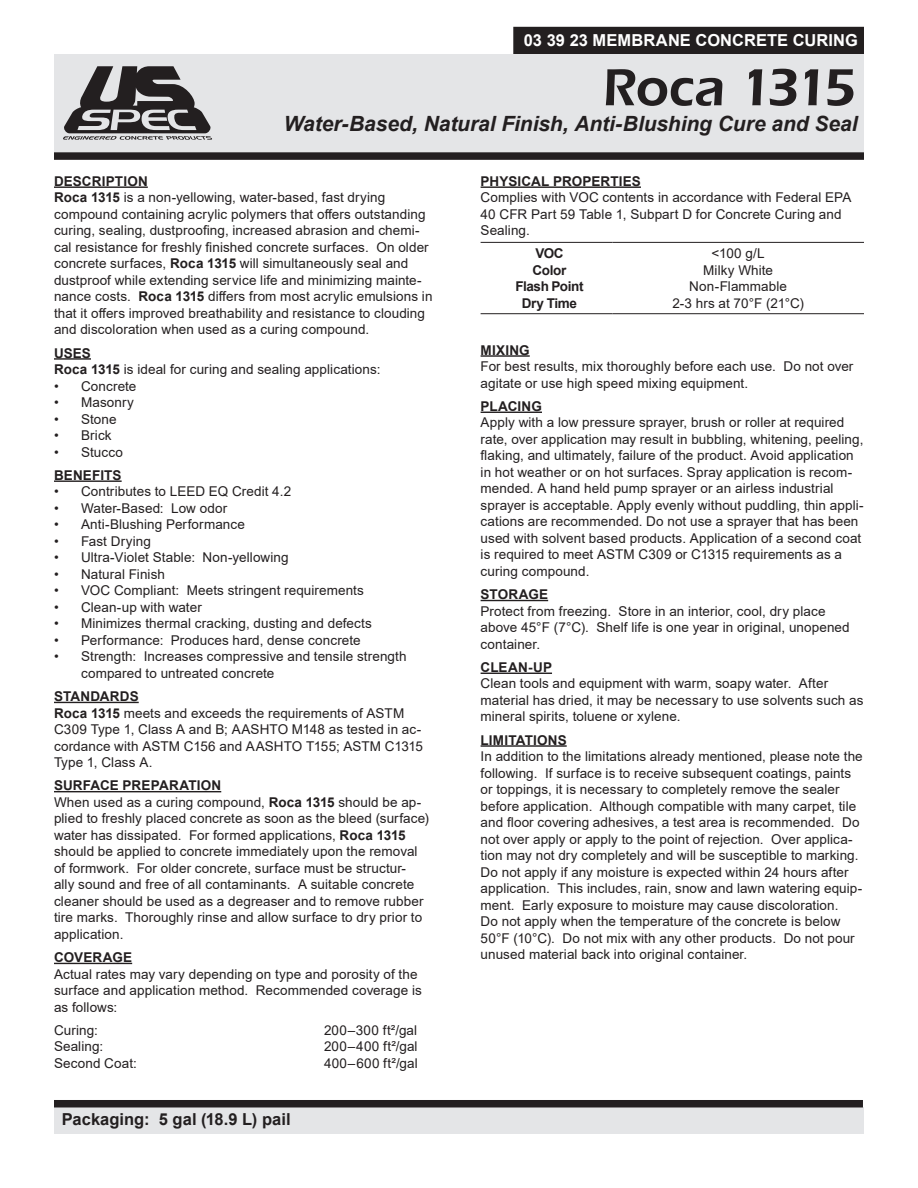
<style>
.page{position:relative;width:918px;height:1188px;background:#fff}
.page>*{position:absolute;margin:0;border:0;box-sizing:border-box;transform-origin:0 0}
.Product_Name{font:600 54px "Eras ITC";letter-spacing:-.05em;color:#231f20}
.Product_Descriptions{font:italic 700 21px "Arial";letter-spacing:-.005em;color:#231f20}
.categories{font:700 16.5px "Arial";letter-spacing:.005em;color:#fff}
.Packaging{font:700 16.5px "Arial";color:#231f20}
.Body_Text{font:13.5px/16.5px "Arial";letter-spacing:.005em;color:#231f20}
.Body_Text_Heading{font:700 13.5px "Arial";letter-spacing:.01em;color:#231f20}
.Body_Text-2{font:700 13.5px "Arial";letter-spacing:-.03em;color:#231f20}
.s1{font-weight:700}
</style>
<div class="page">
<div style="left:54px;top:1108px;width:809px;height:26px;background:#e4e5e7"></div>
<div style="left:54px;top:1100px;width:809px;height:7px;background:#231f20"></div>
<div style="left:54px;top:54px;width:810px;height:98px;background:#e4e5e7"></div>
<div style="left:54px;top:152px;width:810px;height:8px;background:#231f20"></div>
<hr style="left:54px;top:186px;width:94px;height:2px;background:#231f20">
<hr style="left:54px;top:358px;width:37px;height:2px;background:#231f20">
<hr style="left:54px;top:480px;width:68px;height:2px;background:#231f20">
<hr style="left:54px;top:702px;width:85px;height:1px;background:#231f20">
<hr style="left:54px;top:791px;width:167px;height:1px;background:#231f20">
<hr style="left:54px;top:963px;width:78px;height:1px;background:#231f20">
<hr style="left:481px;top:186px;width:160px;height:2px;background:#231f20">
<hr style="left:481px;top:355px;width:49px;height:2px;background:#231f20">
<hr style="left:481px;top:412px;width:61px;height:1px;background:#231f20">
<hr style="left:481px;top:600px;width:67px;height:1px;background:#231f20">
<hr style="left:481px;top:673px;width:71px;height:1px;background:#231f20">
<hr style="left:481px;top:745px;width:86px;height:2px;background:#231f20">
<hr style="left:481px;top:242px;width:131px;height:1px;background:#231f20">
<hr style="left:612px;top:242px;width:252px;height:1px;background:#231f20">
<hr style="left:481px;top:313px;width:131px;height:1px;background:#231f20">
<hr style="left:612px;top:313px;width:252px;height:1px;background:#231f20">
<div style="left:513px;top:27px;width:351px;height:27px;background:#231f20"></div>
<svg style="left:63px;top:66px;width:149px;height:74px"></svg>
<p class="categories" style="left:524px;top:28px;width:336px">03 39 23 MEMBRANE CONCRETE CURING</p>
<p class="Product_Name" style="left:603px;top:57px;width:255px">Roca 1315</p>
<p class="Product_Descriptions" style="left:284px;top:110px;width:575px">Water-Based, Natural Finish, Anti-Blushing Cure and Seal</p>
<p class="Body_Text_Heading" style="left:54px;top:172px;width:95px">DESCRIPTION</p>
<p class="Body_Text" style="left:54px;top:189px;width:380px"><span class="s1">Roca 1315</span> is a non-yellowing, water-based, fast drying compound containing acrylic polymers that offers outstanding curing, sealing, dustproofing, increased abrasion and chemi&shy;cal resistance for freshly finished concrete surfaces. On older concrete surfaces, <span class="s1">Roca 1315</span> will simultaneously seal and dustproof while extending service life and minimizing mainte&shy;nance costs. <span class="s1">Roca 1315</span> differs from most acrylic emulsions in that it offers improved breathability and resistance to clouding and discoloration when used as a curing compound.</p>
<p class="Body_Text_Heading" style="left:54px;top:343px;width:38px">USES</p>
<p class="Body_Text" style="left:54px;top:361px;width:328px"><span class="s1">Roca 1315</span> is ideal for curing and sealing applications:</p>
<p class="Body_Text" style="left:54px;top:377px;width:84px">• Concrete</p>
<p class="Body_Text" style="left:54px;top:394px;width:81px">• Masonry</p>
<p class="Body_Text" style="left:54px;top:410px;width:64px">• Stone</p>
<p class="Body_Text" style="left:54px;top:427px;width:59px">• Brick</p>
<p class="Body_Text" style="left:54px;top:443px;width:71px">• Stucco</p>
<p class="Body_Text_Heading" style="left:54px;top:466px;width:69px">BENEFITS</p>
<p class="Body_Text" style="left:54px;top:483px;width:239px">• Contributes to LEED EQ Credit 4.2</p>
<p class="Body_Text" style="left:54px;top:500px;width:175px">• Water-Based: Low odor</p>
<p class="Body_Text" style="left:54px;top:516px;width:193px">• Anti-Blushing Performance</p>
<p class="Body_Text" style="left:54px;top:533px;width:98px">• Fast Drying</p>
<p class="Body_Text" style="left:54px;top:549px;width:236px">• Ultra-Violet Stable: Non-yellowing</p>
<p class="Body_Text" style="left:54px;top:566px;width:113px">• Natural Finish</p>
<p class="Body_Text" style="left:54px;top:582px;width:311px">• VOC Compliant: Meets stringent requirements</p>
<p class="Body_Text" style="left:54px;top:599px;width:149px">• Clean-up with water</p>
<p class="Body_Text" style="left:54px;top:615px;width:319px">• Minimizes thermal cracking, dusting and defects</p>
<p class="Body_Text" style="left:54px;top:632px;width:308px">• Performance: Produces hard, dense concrete</p>
<p class="Body_Text" style="left:81px;top:648px;width:327px;text-indent:-27px">• Strength: Increases compressive and tensile strength compared to untreated concrete</p>
<p class="Body_Text_Heading" style="left:54px;top:687px;width:86px">STANDARDS</p>
<p class="Body_Text" style="left:54px;top:704px;width:371px"><span class="s1">Roca 1315</span> meets and exceeds the requirements of ASTM C309 Type 1, Class A and B; AASHTO M148 as tested in ac&shy;cordance with ASTM C156 and AASHTO T155; ASTM C1315<br>Type 1, Class A.</p>
<p class="Body_Text_Heading" style="left:54px;top:776px;width:169px">SURFACE PREPARATION</p>
<p class="Body_Text" style="left:54px;top:794px;width:377px">When used as a curing compound, <span class="s1">Roca 1315</span> should be ap&shy;plied to freshly placed concrete as soon as the bleed (surface) water has dissipated. For formed applications, <span class="s1">Roca 1315 </span>should be applied to concrete immediately upon the removal of formwork. For older concrete, surface must be structur&shy;ally sound and free of all contaminants. A suitable concrete cleaner should be used as a degreaser and to remove rubber tire marks. Thoroughly rinse and allow surface to dry prior to application.</p>
<p class="Body_Text_Heading" style="left:54px;top:948px;width:80px">COVERAGE</p>
<p class="Body_Text" style="left:54px;top:965px;width:369px">Actual rates may vary depending on type and porosity of the surface and application method. Recommended coverage is as follows:</p>
<p class="Body_Text" style="left:54px;top:1022px;width:45px">Curing:</p>
<p class="Body_Text" style="left:324px;top:1022px;width:95px">200–300 ft²/gal</p>
<p class="Body_Text" style="left:54px;top:1038px;width:51px">Sealing:</p>
<p class="Body_Text" style="left:324px;top:1038px;width:95px">200–400 ft²/gal</p>
<p class="Body_Text" style="left:54px;top:1055px;width:84px">Second Coat:</p>
<p class="Body_Text" style="left:324px;top:1055px;width:95px">400–600 ft²/gal</p>
<p class="Packaging" style="left:62px;top:1108px;width:230px">Packaging: 5 gal (18.9 L) pail</p>
<p class="Body_Text_Heading" style="left:481px;top:172px;width:162px">PHYSICAL PROPERTIES</p>
<p class="Body_Text" style="left:481px;top:189px;width:373px">Complies with VOC contents in accordance with Federal EPA<br>40 CFR Part 59 Table 1, Subpart D for Concrete Curing and<br>Sealing.</p>
<p class="Body_Text-2" style="left:535px;top:244px;width:30px">VOC</p>
<p class="Body_Text-2" style="left:533px;top:260px;width:35px">Color</p>
<p class="Body_Text-2" style="left:515px;top:277px;width:70px">Flash Point</p>
<p class="Body_Text-2" style="left:522px;top:293px;width:57px">Dry Time</p>
<p class="Body_Text" style="left:712px;top:245px;width:55px">&lt;100 g/L</p>
<p class="Body_Text" style="left:703px;top:262px;width:71px">Milky White</p>
<p class="Body_Text" style="left:689px;top:278px;width:99px">Non-Flammable</p>
<p class="Body_Text" style="left:672px;top:295px;width:133px">2-3 hrs at 70°F (21°C)</p>
<p class="Body_Text_Heading" style="left:481px;top:340px;width:51px">MIXING</p>
<p class="Body_Text" style="left:481px;top:358px;width:374px">For best results, mix thoroughly before each use. Do not over agitate or use high speed mixing equipment.</p>
<p class="Body_Text_Heading" style="left:481px;top:397px;width:63px">PLACING</p>
<p class="Body_Text" style="left:481px;top:414px;width:384px">Apply with a low pressure sprayer, brush or roller at required rate, over application may result in bubbling, whitening, peeling, flaking, and ultimately, failure of the product. Avoid application in hot weather or on hot surfaces. Spray application is recom&shy;mended. A hand held pump sprayer or an airless industrial sprayer is acceptable. Apply evenly without puddling, thin appli&shy;cations are recommended. Do not use a sprayer that has been used with solvent based products. Application of a second coat is required to meet ASTM C309 or C1315 requirements as a curing compound.</p>
<p class="Body_Text_Heading" style="left:481px;top:585px;width:69px">STORAGE</p>
<p class="Body_Text" style="left:481px;top:603px;width:371px">Protect from freezing. Store in an interior, cool, dry place above 45°F (7°C). Shelf life is one year in original, unopened container.</p>
<p class="Body_Text_Heading" style="left:481px;top:658px;width:73px">CLEAN-UP</p>
<p class="Body_Text" style="left:481px;top:675px;width:384px">Clean tools and equipment with warm, soapy water. After material has dried, it may be necessary to use solvents such as mineral spirits, toluene or xylene.</p>
<p class="Body_Text_Heading" style="left:481px;top:730px;width:88px">LIMITATIONS</p>
<p class="Body_Text" style="left:481px;top:748px;width:384px">In addition to the limitations already mentioned, please note the following. If surface is to receive subsequent coatings, paints or toppings, it is necessary to completely remove the sealer before application. Although compatible with many carpet, tile and floor covering adhesives, a test area is recommended. Do not over apply or apply to the point of rejection. Over applica&shy;tion may not dry completely and will be susceptible to marking.<br>Do not apply if any moisture is expected within 24 hours after application. This includes, rain, snow and lawn watering equip&shy;ment. Early exposure to moisture may cause discoloration.<br>Do not apply when the temperature of the concrete is below 50°F (10°C). Do not mix with any other products. Do not pour unused material back into original container.</p>
</div>
